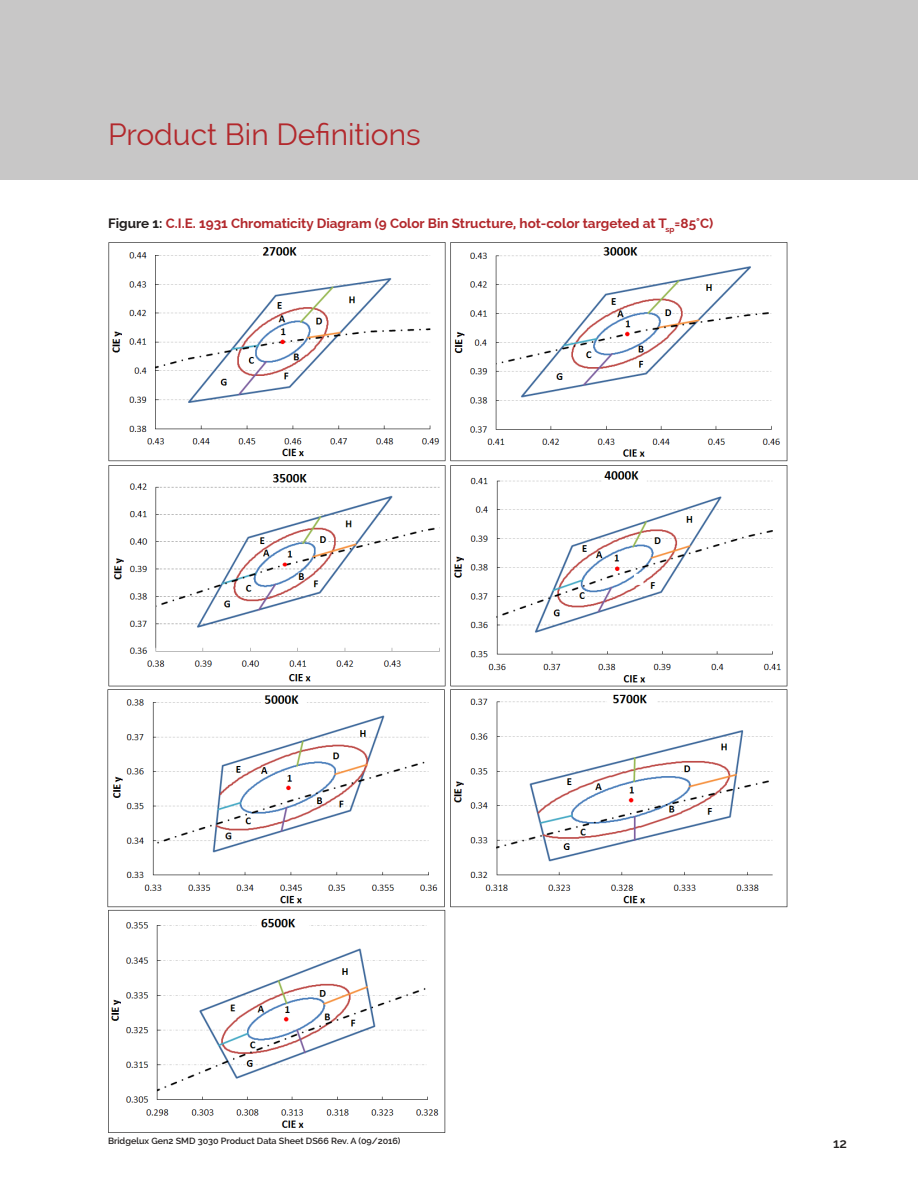
<style>
.page{position:relative;width:918px;height:1188px;background:#fff}
.page>*{position:absolute;margin:0;border:0;box-sizing:border-box;transform-origin:0 0}
.t1{font:30px "Raleway";color:#b2282c}
.t2{font:700 13.5px "Raleway";color:#b2282c}
.t3{font:600 13.5px "Raleway";color:#221f1f}
.t4{font:600 9px "Raleway";color:#221f1f}
.s1{color:#221f1f}
</style>
<div class="page">
<div style="left:0;top:0;width:918px;height:180px;background:#c8c7c7"></div>
<img style="left:107px;top:242px;width:681px;height:891px">
<h1 class="t1" style="left:108px;top:117px;width:314px">Product Bin De昀椀nitions</h1>
<p class="t2" style="left:108px;top:217px;width:607px"><span class="s1">Figure 1:</span> C.I.E. 1931 Chromaticity Diagram (9 Color Bin Structure, hot-color targeted at T<sub>sp</sub>=85°C)</p>
<p class="t4" style="left:108px;top:1137px;width:294px">Bridgelux Gen2 SMD 3030 Product Data Sheet DS66 Rev. A (09/2016)</p>
<p class="t3" style="left:833px;top:1138px;width:15px">12</p>
</div>
